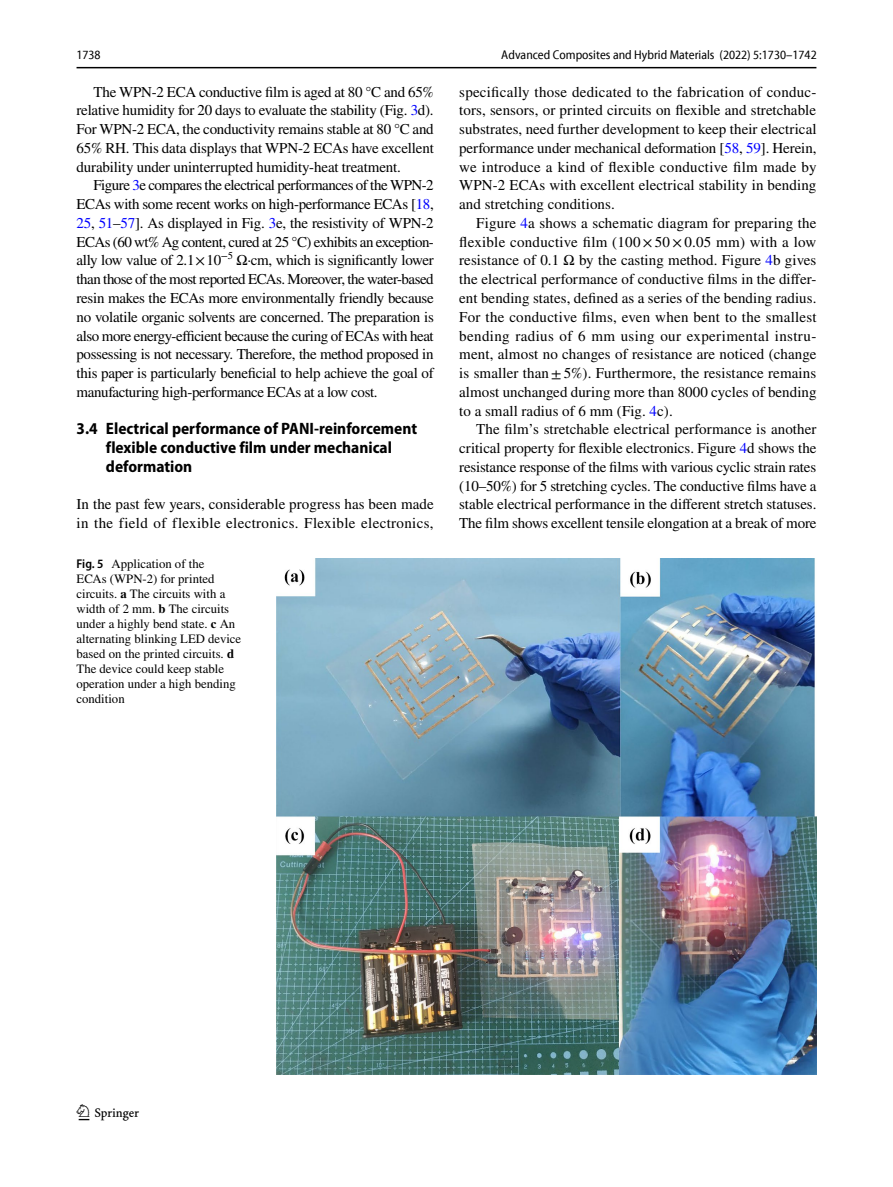
<style>
.page{position:relative;width:893px;height:1187px;background:#fff}
.page>*{position:absolute;margin:0;border:0;box-sizing:border-box;transform-origin:0 0}
.t1{font:22.5px "Springnew Regular 2";color:#000}
.t2{font:700 semi-condensed 16.5px/18.8px "Myriad Pro";color:#000}
.t3{font:15px/18.8px "STIX";color:#000;text-align:justify}
.t4{font:12.75px/15px "STIX";color:#000}
.t5{font:semi-condensed 12.75px "Myriad Pro Unic";color:#000}
.s1{color:#00f}
.s2{font-family:"Myriad Pro";font-weight:600;font-stretch:semi-condensed}
.s3{font-weight:700}
</style>
<div class="page">
<hr style="left:77px;top:67px;width:739px;height:1px;background:#000">
<img style="left:276px;top:558px;width:540px;height:515px">
<p class="t5" style="left:76px;top:50px;width:26px">1738</p>
<p class="t5" style="left:501px;top:50px;width:317px">Advanced Composites and Hybrid Materials (2022) 5:1730–1742</p>
<p class="t3" style="left:77px;top:83px;width:359px;text-indent:17px">The WPN-2 ECA conductive film is aged at 80 °C and 65% relative humidity for 20 days to evaluate the stability (Fig. <span class="s1">3</span>d).<br>For WPN-2 ECA, the conductivity remains stable at 80 °C and 65% RH. This data displays that WPN-2 ECAs have excellent durability under uninterrupted humidity-heat treatment.</p>
<p class="t3" style="left:77px;top:177px;width:359px;text-indent:17px">Figure <span class="s1">3</span>e compares the electrical performances of the WPN-2<br>ECAs with some recent works on high-performance ECAs [<span class="s1">18</span>, <span class="s1">25</span>, <span class="s1">51</span>–<span class="s1">57</span>]. As displayed in Fig. <span class="s1">3</span>e, the resistivity of WPN-2<br>ECAs (60 wt% Ag content, cured at 25 °C) exhibits an exception&shy;ally low value of 2.1× -10<sup>−5</sup> Ω·cm, which is significantly lower than those of the most reported ECAs. Moreover, the water-based resin makes the ECAs more environmentally friendly because no volatile organic solvents are concerned. The preparation is also more energy-efficient because the curing of ECAs with heat possessing is not necessary. Therefore, the method proposed in this paper is particularly beneficial to help achieve the goal of manufacturing high-performance ECAs at a low cost.</p>
<p class="t2" style="left:106px;top:419px;width:313px;text-indent:-29px">3.4 Electrical performance of PANI‑reinforcement flexible conductive film under mechanical deformation</p>
<p class="t3" style="left:77px;top:496px;width:359px">In the past few years, considerable progress has been made in the field of flexible electronics. Flexible electronics,</p>
<p class="t4" style="left:77px;top:557px;width:166px"><span class="s2">Fig. 5</span> Application of the<br>ECAs (WPN-2) for printed circuits. <span class="s3">a</span> The circuits with a width of 2 mm. <span class="s3">b</span> The circuits under a highly bend state. <span class="s3">c</span> An alternating blinking LED device based on the printed circuits. <span class="s3">d<br></span>The device could keep stable operation under a high bending condition</p>
<p class="t3" style="left:459px;top:83px;width:359px">specifically those dedicated to the fabrication of conduc&shy;tors, sensors, or printed circuits on flexible and stretchable substrates, need further development to keep their electrical performance under mechanical deformation [<span class="s1">58</span>, <span class="s1">59</span>]. Herein, we introduce a kind of flexible conductive film made by WPN-2 ECAs with excellent electrical stability in bending and stretching conditions.</p>
<p class="t3" style="left:459px;top:214px;width:359px;text-indent:17px">Figure <span class="s1">4</span>a shows a schematic diagram for preparing the flexible conductive film (100×50×0.05 mm) with a low resistance of 0.1 Ω by the casting method. Figure <span class="s1">4</span>b gives the electrical performance of conductive films in the differ&shy;ent bending states, defined as a series of the bending radius.<br>For the conductive films, even when bent to the smallest bending radius of 6 mm using our experimental instru&shy;ment, almost no changes of resistance are noticed (change is smaller than±5%). Furthermore, the resistance remains almost unchanged during more than 8000 cycles of bending to a small radius of 6 mm (Fig. <span class="s1">4</span>c).</p>
<p class="t3" style="left:459px;top:421px;width:359px;text-indent:17px">The film’s stretchable electrical performance is another critical property for flexible electronics. Figure <span class="s1">4</span>d shows the resistance response of the films with various cyclic strain rates (10–50%) for 5 stretching cycles. The conductive films have a stable electrical performance in the different stretch statuses.<br>The film shows excellent tensile elongation at a break of more</p>
<h1 class="t1" style="left:79px;top:1104px;width:62px">1 3</h1>
</div>
